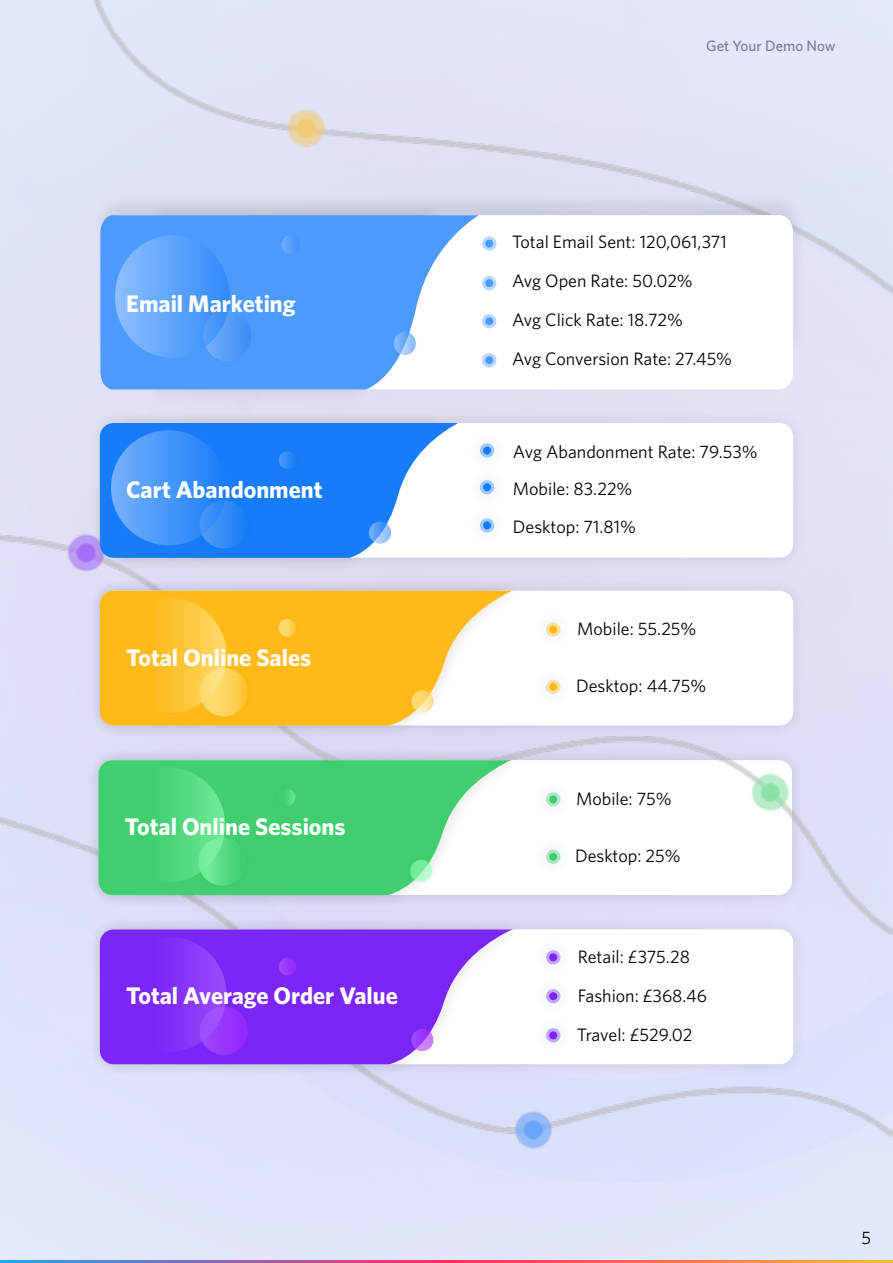
<style>
.page{position:relative;width:893px;height:1263px;background:#fff}
.page>*{position:absolute;margin:0;border:0;box-sizing:border-box;transform-origin:0 0}
.t1{font:700 24px "Whitney";color:#fff}
.t2{font:18px "Whitney";color:#000}
.t3{font:500 15px "Whitney";color:#7c76a6}
</style>
<div class="page">
<div style="left:0;top:317px;width:893px;height:944px;background:#e2e5fb"></div>
<svg style="left:0;top:1261px;width:893px;height:2px;background:#c66d81"></svg>
<div style="left:0;top:949px;width:893px;height:211px;background:#dfe2fa"></div>
<img style="left:596px;top:949px;width:215px;height:133px">
<div style="left:100px;top:929px;width:693px;height:135px;background:#fff;border-radius:14px"></div>
<img style="left:55px;top:949px;width:541px;height:137px">
<svg style="left:100px;top:949px;width:474px;height:115px;fill:#7c25f8"></svg>
<img style="left:186px;top:993px;width:76px;height:75px">
<div style="left:200px;top:1007px;width:48px;height:48px;background:linear-gradient(to right,#9e48fc,#9425fc);border-radius:50%"></div>
<div style="left:111px;top:936px;width:115px;height:116px;background:linear-gradient(to right,#741bf7,#9748fb);border-radius:50%"></div>
<img style="left:398px;top:1015px;width:49px;height:49px">
<svg style="left:411px;top:1029px;width:22px;height:22px"></svg>
<div style="left:265px;top:949px;width:45px;height:40px;background:#7c25f8"></div>
<svg style="left:279px;top:957px;width:18px;height:18px"></svg>
<div style="left:530px;top:1012px;width:47px;height:47px;background:#fff"></div>
<div style="left:533px;top:1015px;width:39px;height:39px;background:#177cf9;opacity:.25"></div>
<div style="left:549px;top:1031px;width:8px;height:8px;background:#7c25f8;border-radius:50%"></div>
<div style="left:530px;top:934px;width:47px;height:47px;background:#fff"></div>
<div style="left:533px;top:937px;width:39px;height:39px;background:#177cf9;opacity:.25"></div>
<div style="left:549px;top:953px;width:8px;height:8px;background:#7c25f8;border-radius:50%"></div>
<div style="left:530px;top:973px;width:47px;height:47px;background:#fff"></div>
<div style="left:533px;top:976px;width:39px;height:39px;background:#177cf9;opacity:.25"></div>
<div style="left:549px;top:992px;width:8px;height:8px;background:#7c25f8;border-radius:50%"></div>
<img style="left:0;top:533px;width:893px;height:416px">
<img style="left:596px;top:576px;width:215px;height:168px">
<div style="left:100px;top:591px;width:693px;height:134px;background:#fff;border-radius:14px"></div>
<img style="left:55px;top:548px;width:541px;height:200px">
<svg style="left:100px;top:591px;width:474px;height:135px;fill:#ffba19"></svg>
<img style="left:186px;top:654px;width:76px;height:76px">
<svg style="left:200px;top:668px;width:48px;height:48px"></svg>
<svg style="left:111px;top:598px;width:115px;height:115px;background:#fec331"></svg>
<img style="left:398px;top:677px;width:49px;height:49px">
<svg style="left:411px;top:690px;width:22px;height:22px"></svg>
<div style="left:265px;top:605px;width:45px;height:45px;background:#ffba19"></div>
<svg style="left:279px;top:619px;width:18px;height:18px"></svg>
<div style="left:530px;top:664px;width:47px;height:46px;background:#fff"></div>
<div style="left:533px;top:667px;width:39px;height:39px;background:#177cf9;opacity:.25"></div>
<div style="left:549px;top:683px;width:8px;height:8px;background:#ffba19;border-radius:50%"></div>
<div style="left:530px;top:606px;width:47px;height:47px;background:#fff"></div>
<div style="left:533px;top:610px;width:39px;height:39px;background:#177cf9;opacity:.25"></div>
<div style="left:549px;top:625px;width:8px;height:8px;background:#ffba19;border-radius:50%"></div>
<div style="left:82px;top:405px;width:729px;height:171px;background:#dfddf0"></div>
<div style="left:100px;top:423px;width:693px;height:135px;background:#fff;border-radius:14px"></div>
<img style="left:83px;top:380px;width:421px;height:200px">
<svg style="left:100px;top:423px;width:413px;height:135px;fill:#177cf9"></svg>
<img style="left:186px;top:487px;width:76px;height:75px">
<div style="left:200px;top:500px;width:48px;height:48px;background:linear-gradient(to right,#529cf8,#1a7cf6);border-radius:50%"></div>
<svg style="left:111px;top:430px;width:115px;height:115px;background:#4797f9"></svg>
<img style="left:355px;top:508px;width:50px;height:49px">
<svg style="left:369px;top:522px;width:22px;height:22px"></svg>
<div style="left:265px;top:437px;width:45px;height:46px;background:#177cf9"></div>
<svg style="left:279px;top:451px;width:17px;height:18px"></svg>
<div style="left:464px;top:502px;width:46px;height:47px;background:#fff"></div>
<div style="left:467px;top:505px;width:39px;height:39px;background:#177cf9;opacity:.25"></div>
<div style="left:483px;top:521px;width:8px;height:8px;background:#177cf9;border-radius:50%"></div>
<div style="left:464px;top:427px;width:46px;height:47px;background:#fff"></div>
<div style="left:467px;top:431px;width:39px;height:39px;background:#177cf9;opacity:.25"></div>
<div style="left:483px;top:446px;width:8px;height:8px;background:#177cf9;border-radius:50%"></div>
<div style="left:464px;top:464px;width:46px;height:47px;background:#fff"></div>
<div style="left:467px;top:467px;width:39px;height:39px;background:#177cf9;opacity:.25"></div>
<div style="left:483px;top:483px;width:8px;height:8px;background:#177cf9;border-radius:50%"></div>
<img style="left:86px;top:186px;width:725px;height:182px">
<svg style="left:535px;top:215px;width:258px;height:174px"></svg>
<img style="left:119px;top:160px;width:376px;height:258px">
<svg style="left:100px;top:215px;width:435px;height:174px;fill:#4d9afd"></svg>
<div style="left:190px;top:295px;width:75px;height:81px;background:#4d9afd"></div>
<div style="left:203px;top:310px;width:48px;height:51px;background:linear-gradient(to right,#76b0fa,#3b8ff8);border-radius:50%"></div>
<div style="left:115px;top:235px;width:115px;height:123px;background:linear-gradient(to right,#8cbefd,#338bfa);border-radius:50%"></div>
<img style="left:380px;top:317px;width:49px;height:53px">
<svg style="left:394px;top:332px;width:22px;height:23px"></svg>
<div style="left:268px;top:221px;width:45px;height:48px;background:#4d9afd"></div>
<svg style="left:282px;top:235px;width:17px;height:19px"></svg>
<svg style="left:482px;top:314px;width:14px;height:14px"></svg>
<div style="left:485px;top:317px;width:8px;height:8px;background:#4d9afd;border-radius:50%"></div>
<svg style="left:482px;top:236px;width:14px;height:15px"></svg>
<div style="left:485px;top:240px;width:8px;height:8px;background:#4d9afd;border-radius:50%"></div>
<svg style="left:482px;top:276px;width:14px;height:14px"></svg>
<div style="left:485px;top:279px;width:8px;height:8px;background:#4d9afd;border-radius:50%"></div>
<svg style="left:482px;top:353px;width:14px;height:14px"></svg>
<div style="left:485px;top:356px;width:8px;height:8px;background:#4d9afd;border-radius:50%"></div>
<h1 class="t1" style="left:126px;top:288px;width:171px">Email Marketing</h1>
<h1 class="t1" style="left:126px;top:473px;width:198px">Cart Abandonment</h1>
<h1 class="t1" style="left:126px;top:641px;width:187px">Total Online Sales</h1>
<h1 class="t1" style="left:125px;top:811px;width:222px">Total Online Sessions</h1>
<h1 class="t1" style="left:126px;top:980px;width:273px">Total Average Order Value</h1>
<p class="t3" style="left:706px;top:36px;width:131px">Get Your Demo Now</p>
<p class="t2" style="left:512px;top:230px;width:216px">Total Email Sent: 120,061,371</p>
<p class="t2" style="left:512px;top:269px;width:182px">Avg Open Rate: 50.02%</p>
<p class="t2" style="left:512px;top:307px;width:172px">Avg Click Rate: 18.72%</p>
<p class="t2" style="left:512px;top:346px;width:222px">Avg Conversion Rate: 27.45%</p>
<p class="t2" style="left:513px;top:439px;width:246px">Avg Abandonment Rate: 79.53%</p>
<p class="t2" style="left:513px;top:476px;width:121px">Mobile: 83.22%</p>
<p class="t2" style="left:513px;top:514px;width:125px">Desktop: 71.81%</p>
<p class="t2" style="left:577px;top:617px;width:121px">Mobile: 55.25%</p>
<p class="t2" style="left:576px;top:674px;width:132px">Desktop: 44.75%</p>
<p class="t2" style="left:576px;top:786px;width:97px">Mobile: 75%</p>
<p class="t2" style="left:575px;top:844px;width:107px">Desktop: 25%</p>
<p class="t2" style="left:578px;top:945px;width:114px">Retail: £375.28</p>
<p class="t2" style="left:578px;top:983px;width:130px">Fashion: £368.46</p>
<p class="t2" style="left:577px;top:1022px;width:117px">Travel: £529.02</p>
<p class="t2" style="left:861px;top:1223px;width:11px">55</p>
</div>
